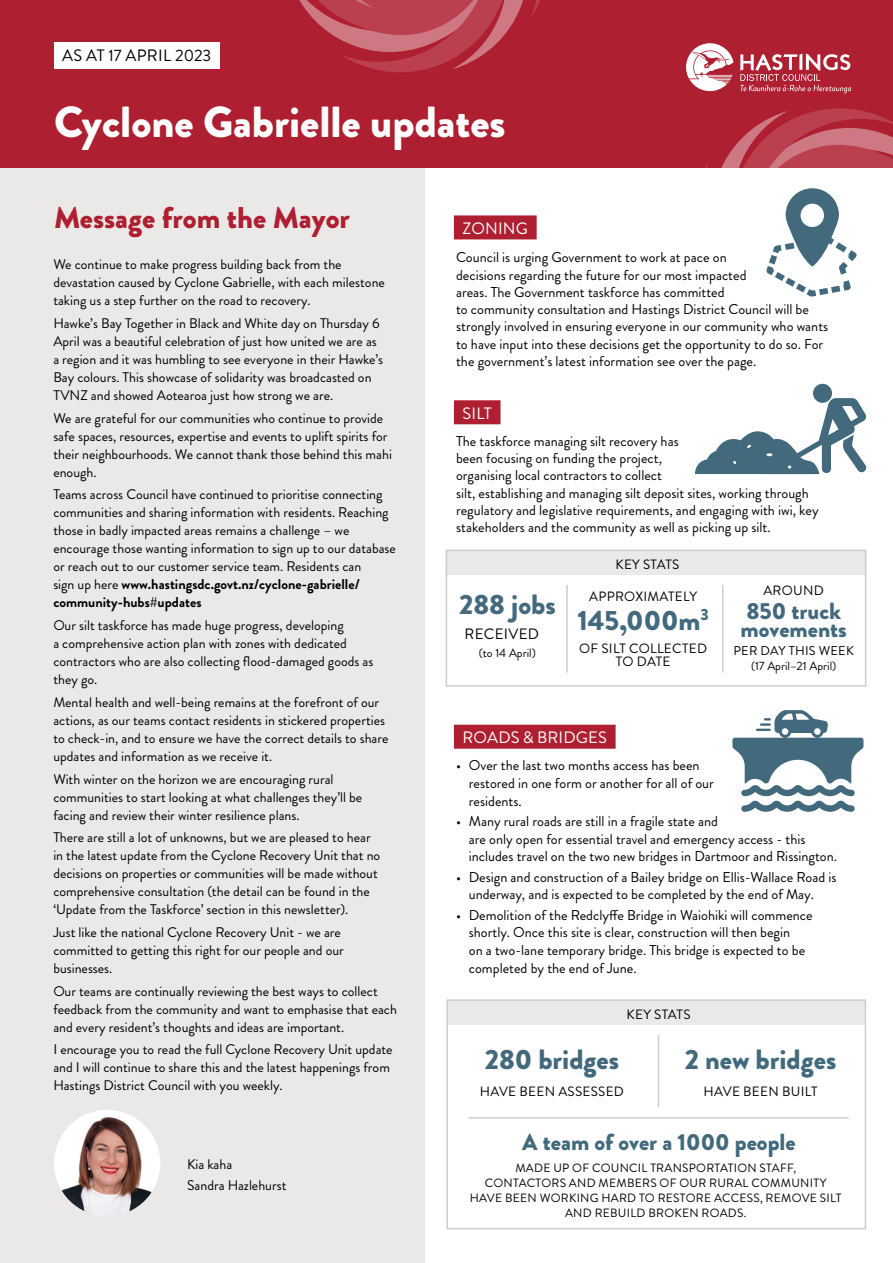
<style>
.page{position:relative;width:893px;height:1263px;background:#fff}
.page>*{position:absolute;margin:0;border:0;box-sizing:border-box;transform-origin:0 0}
.t1{font:900 43.5px "Brandon Grotesque";color:#fff}
.t2{font:900 30px "Brandon Grotesque";color:#ad1f31}
.t3{font:900 27.9px "Brandon Grotesque";color:#43697d}
.t4{font:900 23.25px/18.6px "Brandon Grotesque";color:#43697d}
.t5{font:16.5px "Brandon Grotesque";letter-spacing:.01em;color:#fff}
.t6{font:16.5px "Brandon Grotesque";letter-spacing:.01em;color:#000}
.t7{font:15px "Brandon Grotesque";letter-spacing:.02em;color:#000}
.t8{font:14.25px/17.2px "Brandon Grotesque";color:#000}
.t9{font:700 14.25px/18px "Brandon Grotesque";color:#000}
.t10{font:13.95px/18px "Brandon Grotesque";color:#000}
.t11{font:13.5px/13.5px "Brandon Grotesque";letter-spacing:.02em;color:#000;text-align:center}
.t12{font:12.75px "Brandon Grotesque";letter-spacing:.02em;color:#000}
.t13{font:12px/15px "Brandon Grotesque";letter-spacing:.02em;color:#000;text-align:center}
.t14{font:12px "Brandon Grotesque";color:#000}
.s1{font-weight:400;font-size:13.95px}
</style>
<div class="page">
<div style="left:446px;top:550px;width:420px;height:25px;background:#ebe9e7"></div>
<div style="left:446px;top:550px;width:420px;height:137px;border:2px solid #cdccc6"></div>
<div style="left:447px;top:1000px;width:418px;height:25px;background:#ebe9e7"></div>
<div style="left:446px;top:999px;width:420px;height:230px;border:2px solid #cdccc6"></div>
<div style="left:0;top:121px;width:424px;height:1142px;background:#eae9e7"></div>
<div style="left:0;top:0;width:893px;height:168px;background:#ad1f31"></div>
<svg style="left:299px;top:0;width:241px;height:73px"></svg>
<svg style="left:686px;top:43px;width:207px;height:125px"></svg>
<div style="left:54px;top:42px;width:165px;height:26px;background:#fff"></div>
<img style="left:54px;top:1110px;width:106px;height:106px;border-radius:53px">
<div style="left:454px;top:400px;width:46px;height:24px;background:#ad1f31"></div>
<div style="left:454px;top:725px;width:162px;height:24px;background:#ad1f31"></div>
<div style="left:454px;top:215px;width:83px;height:24px;background:#ad1f31"></div>
<svg style="left:732px;top:710px;width:131px;height:102px"></svg>
<svg style="left:695px;top:384px;width:172px;height:91px"></svg>
<hr style="left:566px;top:585px;width:2px;height:88px;background:#cdccc6">
<hr style="left:722px;top:585px;width:1px;height:88px;background:#cdccc6">
<hr style="left:658px;top:1035px;width:1px;height:72px;background:#cdccc6">
<hr style="left:468px;top:1117px;width:381px;height:2px;background:#cdccc6">
<svg style="left:766px;top:188px;width:91px;height:109px"></svg>
<p class="t6" style="left:62px;top:44px;width:151px">AS AT 17 APRIL 2023</p>
<h1 class="t1" style="left:54px;top:91px;width:453px">Cyclone Gabrielle updates</h1>
<h2 class="t2" style="left:54px;top:196px;width:297px">Message from the Mayor</h2>
<p class="t10" style="left:53px;top:256px;width:333px">We continue to make progress building back from the devastation caused by Cyclone Gabrielle, with each milestone taking us a step further on the road to recovery.</p>
<p class="t10" style="left:53px;top:314px;width:331px">Hawke’s Bay Together in Black and White day on Thursday 6<br>April was a beautiful celebration of just how united we are as a region and it was humbling to see everyone in their Hawke’s Bay colours. This showcase of solidarity was broadcasted on TVNZ and showed Aotearoa just how strong we are.</p>
<p class="t10" style="left:53px;top:409px;width:340px">We are grateful for our communities who continue to provide safe spaces, resources, expertise and events to uplift spirits for their neighbourhoods. We cannot thank those behind this mahi enough.</p>
<p class="t10" style="left:53px;top:486px;width:344px">Teams across Council have continued to prioritise connecting communities and sharing information with residents. Reaching those in badly impacted areas remains a challenge – we encourage those wanting information to sign up to our database or reach out to our customer service team. Residents can</p>
<p class="t9" style="left:53px;top:576px;width:308px"><span class="s1">sign up here</span> www.hastingsdc.govt.nz/cyclone-gabrielle/ community-hubs#updates</p>
<p class="t10" style="left:53px;top:616px;width:322px">Our silt taskforce has made huge progress, developing<br>a comprehensive action plan with zones with dedicated contractors who are also collecting flood-damaged goods as they go.</p>
<p class="t10" style="left:53px;top:693px;width:337px">Mental health and well-being remains at the forefront of our actions, as our teams contact residents in stickered properties to check-in, and to ensure we have the correct details to share updates and information as we receive it.</p>
<p class="t10" style="left:53px;top:770px;width:310px">With winter on the horizon we are encouraging rural communities to start looking at what challenges they’ll be facing and review their winter resilience plans.</p>
<p class="t10" style="left:53px;top:829px;width:328px">There are still a lot of unknowns, but we are pleased to hear in the latest update from the Cyclone Recovery Unit that no decisions on properties or communities will be made without comprehensive consultation (the detail can be found in the ‘Update from the Taskforce’ section in this newsletter).</p>
<p class="t10" style="left:53px;top:923px;width:292px">Just like the national Cyclone Recovery Unit - we are committed to getting this right for our people and our businesses.</p>
<p class="t10" style="left:53px;top:982px;width:345px">Our teams are continually reviewing the best ways to collect feedback from the community and want to emphasise that each and every resident’s thoughts and ideas are important.</p>
<p class="t10" style="left:53px;top:1041px;width:341px">I encourage you to read the full Cyclone Recovery Unit update and I will continue to share this and the latest happenings from<br>Hastings District Council with you weekly.</p>
<p class="t10" style="left:187px;top:1154px;width:101px;line-height:21.1px">Kia kaha<br>Sandra Hazlehurst</p>
<p class="t5" style="left:463px;top:217px;width:67px">ZONING</p>
<p class="t8" style="left:456px;top:249px;width:374px">Council is urging Government to work at pace on<br>decisions regarding the future for our most impacted<br>areas. The Government taskforce has committed<br>to community consultation and Hastings District Council will be strongly involved in ensuring everyone in our community who wants to have input into these decisions get the opportunity to do so. For the government’s latest information see over the page.</p>
<p class="t5" style="left:463px;top:402px;width:31px">SILT</p>
<p class="t8" style="left:456px;top:432px;width:364px">The taskforce managing silt recovery has<br>been focusing on funding the project,<br>organising local contractors to collect<br>silt, establishing and managing silt deposit sites, working through regulatory and legislative requirements, and engaging with iwi, key stakeholders and the community as well as picking up silt.</p>
<h3 class="t3" style="left:459px;top:584px;width:98px">288 jobs</h3>
<p class="t14" style="left:479px;top:645px;width:59px">(to 14 April)</p>
<p class="t7" style="left:465px;top:623px;width:76px">RECEIVED</p>
<p class="t11" style="left:615px;top:558px;width:65px">KEY STATS</p>
<p class="t11" style="left:589px;top:590px;width:109px">APPROXIMATELY</p>
<h3 class="t3" style="left:577px;top:600px;width:133px">145,000m<sup>3</sup></h3>
<p class="t11" style="left:579px;top:642px;width:129px">OF SILT COLLECTED<br>TO DATE</p>
<p class="t5" style="left:463px;top:726px;width:146px">ROADS &amp; BRIDGES</p>
<p class="t11" style="left:763px;top:583px;width:62px">AROUND</p>
<h3 class="t4" style="left:740px;top:602px;width:108px">850 truck movements</h3>
<p class="t12" style="left:733px;top:641px;width:122px">PER DAY THIS WEEK</p>
<p class="t14" style="left:751px;top:658px;width:87px">(17 April–21 April)</p>
<p class="t8" style="left:469px;top:757px;width:247px;line-height:17.7px;text-indent:-13px">• Over the last two months access has been restored in one form or another for all of our residents.</p>
<p class="t8" style="left:469px;top:812px;width:370px;line-height:17.7px;text-indent:-13px">• Many rural roads are still in a fragile state and<br>are only open for essential travel and emergency access - this includes travel on the two new bridges in Dartmoor and Rissington.</p>
<p class="t8" style="left:469px;top:868px;width:369px;line-height:17.7px;text-indent:-13px">• Design and construction of a Bailey bridge on Ellis-Wallace Road is underway, and is expected to be completed by the end of May.</p>
<p class="t8" style="left:469px;top:906px;width:345px;line-height:17.7px;text-indent:-13px">• Demolition of the Redclyffe Bridge in Waiohiki will commence shortly. Once this site is clear, construction will then begin<br>on a two-lane temporary bridge. This bridge is expected to be completed by the end of June.</p>
<p class="t11" style="left:626px;top:1007px;width:65px">KEY STATS</p>
<h3 class="t3" style="left:485px;top:1039px;width:136px">280 bridges</h3>
<p class="t11" style="left:480px;top:1085px;width:146px">HAVE BEEN ASSESSED</p>
<h3 class="t3" style="left:685px;top:1039px;width:153px">2 new bridges</h3>
<p class="t11" style="left:703px;top:1085px;width:116px">HAVE BEEN BUILT</p>
<h3 class="t4" style="left:522px;top:1133px;width:275px">A team of over a 1000 people</h3>
<p class="t13" style="left:470px;top:1160px;width:373px">MADE UP OF COUNCIL TRANSPORTATION STAFF,<br>CONTACTORS AND MEMBERS OF OUR RURAL COMMUNITY HAVE BEEN WORKING HARD TO RESTORE ACCESS, REMOVE SILT AND REBUILD BROKEN ROADS.</p>
</div>
